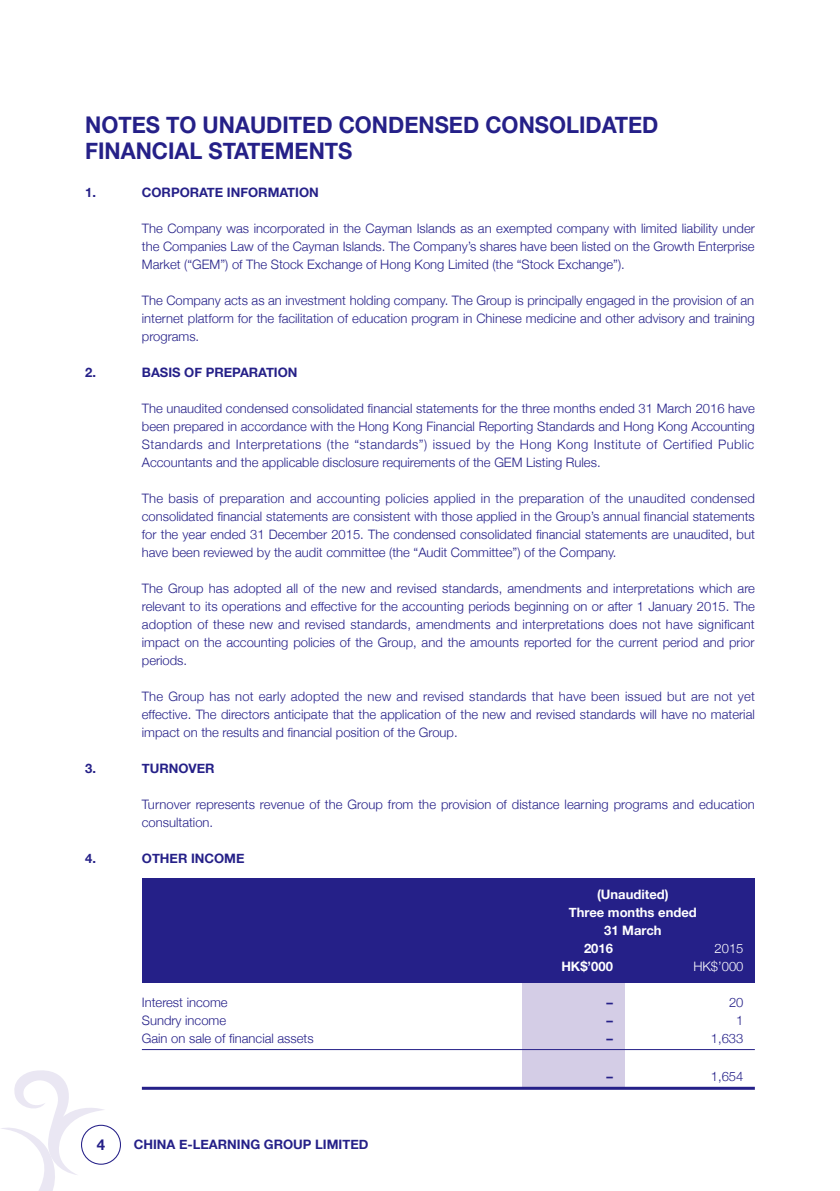
<style>
.page{position:relative;width:840px;height:1191px;background:#fff}
.page>*{position:absolute;margin:0;border:0;box-sizing:border-box;transform-origin:0 0}
.t1{font:700 23px/26px "Helvetica Neue";color:#252088;scale:.95 1}
.t2{font:700 15px "Helvetica Neue";color:#252088}
.t3{font:300 13px/18px "Helvetica Neue";color:#252088;text-align:justify}
.t4{font:700 13px "Helvetica Neue";color:#252088}
.t5{font:700 13px "Helvetica Neue";color:#fff}
.t6{font:300 13px "Helvetica Neue";color:#fff}
</style>
<div class="page">
<div style="left:81px;top:1124px;width:40px;height:40px;border:1px solid #252088;border-radius:50%"></div>
<svg style="left:1px;top:1070px;width:104px;height:121px"></svg>
<div style="left:522px;top:933px;width:102px;height:155px;background:#d4cde6"></div>
<div style="left:142px;top:878px;width:612px;height:104px;background:#252088"></div>
<hr style="left:142px;top:1049px;width:612px;height:1px;background:#252088">
<hr style="left:142px;top:1086px;width:612px;height:3px;background:#252088">
<h1 class="t1" style="left:85px;top:111px;width:604px">NOTES TO UNAUDITED CONDENSED CONSOLIDATED<br>FINANCIAL STATEMENTS</h1>
<p class="t4" style="left:85px;top:180px;width:12px">1.</p>
<p class="t4" style="left:142px;top:180px;width:178px">CORPORATE INFORMATION</p>
<p class="t3" style="left:142px;top:218px;width:614px">The Company was incorporated in the Cayman Islands as an exempted company with limited liability under the Companies Law of the Cayman Islands. The Company’s shares have been listed on the Growth Enterprise Market (“GEM”) of The Stock Exchange of Hong Kong Limited (the “Stock Exchange”).</p>
<p class="t3" style="left:142px;top:290px;width:614px">The Company acts as an investment holding company. The Group is principally engaged in the provision of an internet platform for the facilitation of education program in Chinese medicine and other advisory and training programs.</p>
<p class="t4" style="left:85px;top:360px;width:12px">2.</p>
<p class="t4" style="left:142px;top:360px;width:157px">BASIS OF PREPARATION</p>
<p class="t3" style="left:142px;top:398px;width:614px">The unaudited condensed consolidated financial statements for the three months ended 31 March 2016 have been prepared in accordance with the Hong Kong Financial Reporting Standards and Hong Kong Accounting Standards and Interpretations (the “standards”) issued by the Hong Kong Institute of Certified Public Accountants and the applicable disclosure requirements of the GEM Listing Rules.</p>
<p class="t3" style="left:142px;top:488px;width:614px">The basis of preparation and accounting policies applied in the preparation of the unaudited condensed consolidated financial statements are consistent with those applied in the Group’s annual financial statements for the year ended 31 December 2015. The condensed consolidated financial statements are unaudited, but have been reviewed by the audit committee (the “Audit Committee”) of the Company.</p>
<p class="t3" style="left:142px;top:578px;width:614px">The Group has adopted all of the new and revised standards, amendments and interpretations which are relevant to its operations and effective for the accounting periods beginning on or after 1 January 2015. The adoption of these new and revised standards, amendments and interpretations does not have significant impact on the accounting policies of the Group, and the amounts reported for the current period and prior periods.</p>
<p class="t3" style="left:142px;top:686px;width:614px">The Group has not early adopted the new and revised standards that have been issued but are not yet effective. The directors anticipate that the application of the new and revised standards will have no material impact on the results and financial position of the Group.</p>
<p class="t4" style="left:85px;top:756px;width:12px">3.</p>
<p class="t4" style="left:142px;top:756px;width:74px">TURNOVER</p>
<p class="t3" style="left:142px;top:794px;width:614px">Turnover represents revenue of the Group from the provision of distance learning programs and education consultation.</p>
<p class="t4" style="left:85px;top:846px;width:12px">4.</p>
<p class="t4" style="left:142px;top:846px;width:104px">OTHER INCOME</p>
<p class="t5" style="left:596px;top:882px;width:73px">(Unaudited)</p>
<p class="t5" style="left:568px;top:900px;width:129px">Three months ended</p>
<p class="t5" style="left:603px;top:918px;width:59px">31 March</p>
<p class="t5" style="left:583px;top:936px;width:30px">2016</p>
<p class="t6" style="left:714px;top:937px;width:30px">2015</p>
<p class="t5" style="left:561px;top:954px;width:53px">HK$’000</p>
<p class="t6" style="left:693px;top:955px;width:52px">HK$’000</p>
<p class="t3" style="left:142px;top:992px;width:87px">Interest income</p>
<p class="t4" style="left:606px;top:990px;width:8px">–</p>
<p class="t3" style="left:728px;top:992px;width:16px">20</p>
<p class="t3" style="left:142px;top:1010px;width:86px">Sundry income</p>
<p class="t4" style="left:606px;top:1008px;width:8px">–</p>
<p class="t3" style="left:735px;top:1010px;width:9px">1</p>
<p class="t3" style="left:142px;top:1028px;width:173px">Gain on sale of financial assets</p>
<p class="t4" style="left:606px;top:1026px;width:8px">–</p>
<p class="t3" style="left:710px;top:1028px;width:34px">1,633</p>
<p class="t4" style="left:606px;top:1064px;width:8px">–</p>
<p class="t3" style="left:710px;top:1066px;width:34px">1,654</p>
<p class="t2" style="left:97px;top:1131px;width:10px">4</p>
<p class="t4" style="left:134px;top:1132px;width:236px">CHINA E-LEARNING GROUP LIMITED</p>
</div>
